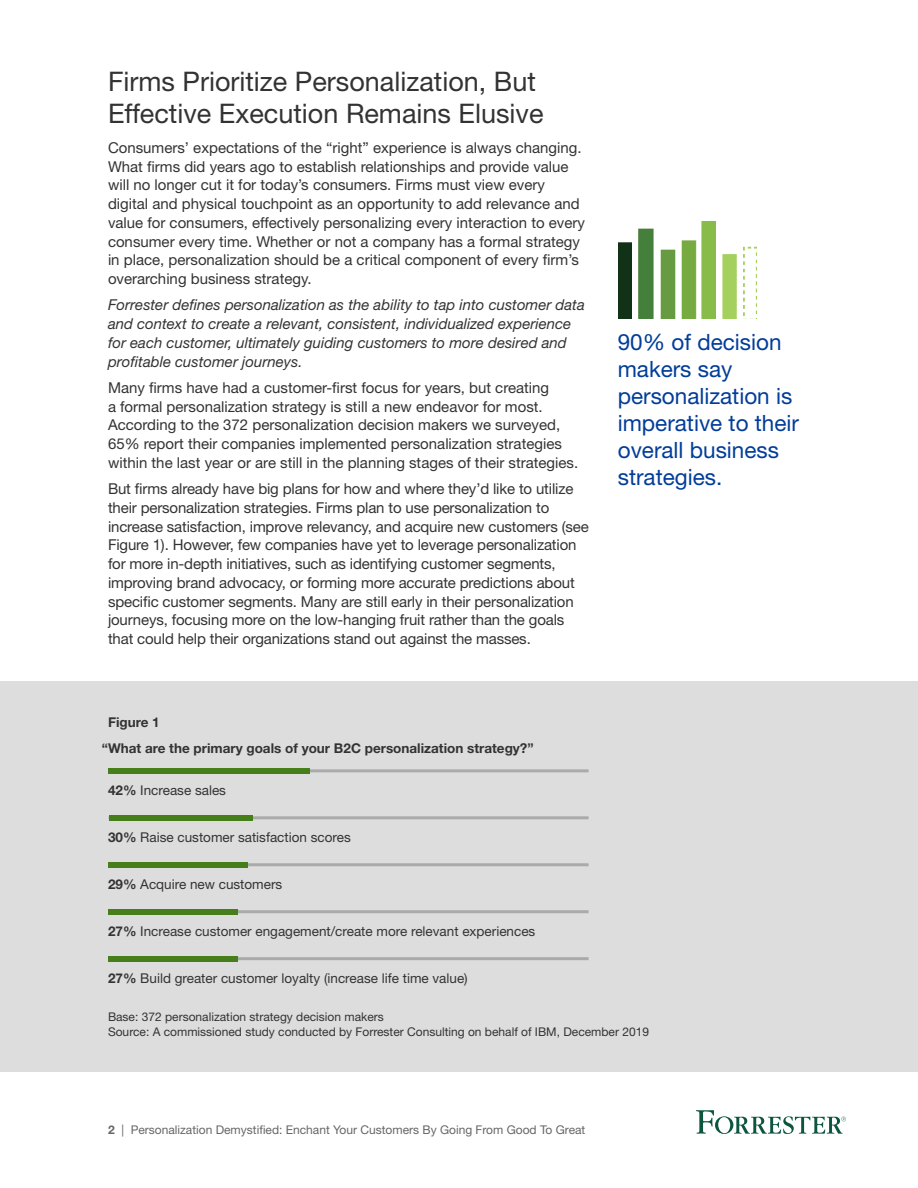
<style>
.page{position:relative;width:918px;height:1188px;background:#fff}
.page>*{position:absolute;margin:0;border:0;box-sizing:border-box;transform-origin:0 0}
.Heading_2{font:27px/31.5px "Helvetica Neue LT Std";color:#333}
.Call-out_blue{font:22.5px/27px "Helvetica Neue LT Std";color:#003d99}
.t1{font:15px/18.8px "Helvetica Neue LT Std";color:#333}
.t2{font:italic 15px/18.8px "Helvetica Neue LT Std";color:#333}
.t3{font:13.5px "Helvetica Neue LT Std";color:#333}
.t4{font:700 13.5px/25.5px "Helvetica Neue LT Std";color:#333}
.t5{font:12px/15px "Helvetica Neue LT Std";color:#333}
.t6{font:12px "Helvetica Neue LT Std";color:#666}
.s1{font-weight:700}
</style>
<div class="page">
<svg style="left:696px;top:1110px;width:150px;height:24px"></svg>
<div style="left:0;top:682px;width:918px;height:390px;background:#ddd"></div>
<hr style="left:109px;top:769px;width:480px;height:3px;background:#aaa">
<div style="left:109px;top:768px;width:201px;height:6px;background:#467f1a"></div>
<hr style="left:109px;top:816px;width:480px;height:3px;background:#aaa">
<div style="left:109px;top:815px;width:144px;height:6px;background:#467f1a"></div>
<hr style="left:109px;top:863px;width:480px;height:3px;background:#aaa">
<div style="left:109px;top:862px;width:139px;height:6px;background:#467f1a"></div>
<hr style="left:109px;top:910px;width:480px;height:3px;background:#aaa">
<div style="left:109px;top:909px;width:129px;height:6px;background:#467f1a"></div>
<hr style="left:109px;top:957px;width:480px;height:3px;background:#aaa">
<div style="left:109px;top:956px;width:129px;height:6px;background:#467f1a"></div>
<img style="left:618px;top:221px;width:138px;height:98px">
<p class="Heading_2" style="left:108px;top:66px;width:437px">Firms Prioritize Personalization, But<br>Effective Execution Remains Elusive</p>
<p class="t1" style="left:108px;top:138px;width:478px">Consumers’ expectations of the “right” experience is always changing.<br>What firms did years ago to establish relationships and provide value will no longer cut it for today’s consumers. Firms must view every digital and physical touchpoint as an opportunity to add relevance and value for consumers, effectively personalizing every interaction to every consumer every time. Whether or not a company has a formal strategy in place, personalization should be a critical component of every firm’s overarching business strategy.</p>
<p class="t2" style="left:108px;top:295px;width:478px">Forrester defines personalization as the ability to tap into customer data and context to create a relevant, consistent, individualized experience for each customer, ultimately guiding customers to more desired and profitable customer journeys.</p>
<p class="t1" style="left:108px;top:378px;width:472px">Many firms have had a customer-first focus for years, but creating<br>a formal personalization strategy is still a new endeavor for most.<br>According to the 372 personalization decision makers we surveyed, 65% report their companies implemented personalization strategies within the last year or are still in the planning stages of their strategies.</p>
<p class="t1" style="left:108px;top:479px;width:482px">But firms already have big plans for how and where they’d like to utilize their personalization strategies. Firms plan to use personalization to increase satisfaction, improve relevancy, and acquire new customers (see Figure 1). However, few companies have yet to leverage personalization for more in-depth initiatives, such as identifying customer segments, improving brand advocacy, or forming more accurate predictions about specific customer segments. Many are still early in their personalization journeys, focusing more on the low-hanging fruit rather than the goals that could help their organizations stand out against the masses.</p>
<p class="t4" style="left:102px;top:710px;width:433px;text-indent:6px">Figure 1<br>“What are the primary goals of your B2C personalization strategy?”</p>
<p class="t3" style="left:108px;top:782px;width:120px"><span class="s1">42%</span> Increase sales</p>
<p class="t3" style="left:108px;top:829px;width:244px"><span class="s1">30%</span> Raise customer satisfaction scores</p>
<p class="t3" style="left:108px;top:876px;width:176px"><span class="s1">29%</span> Acquire new customers</p>
<p class="t3" style="left:108px;top:923px;width:429px"><span class="s1">27%</span> Increase customer engagement/create more relevant experiences</p>
<p class="t3" style="left:108px;top:970px;width:361px"><span class="s1">27%</span> Build greater customer loyalty (increase life time value)</p>
<p class="Call-out_blue" style="left:618px;top:328px;width:183px">90% of decision makers say personalization is imperative to their overall business strategies.</p>
<p class="t5" style="left:108px;top:1009px;width:543px">Base: 372 personalization strategy decision makers<br>Source: A commissioned study conducted by Forrester Consulting on behalf of IBM, December 2019</p>
<p class="t6" style="left:108px;top:1123px;width:479px"><span class="s1">2</span> | Personalization Demystified: Enchant Your Customers By Going From Good To Great</p>
</div>
